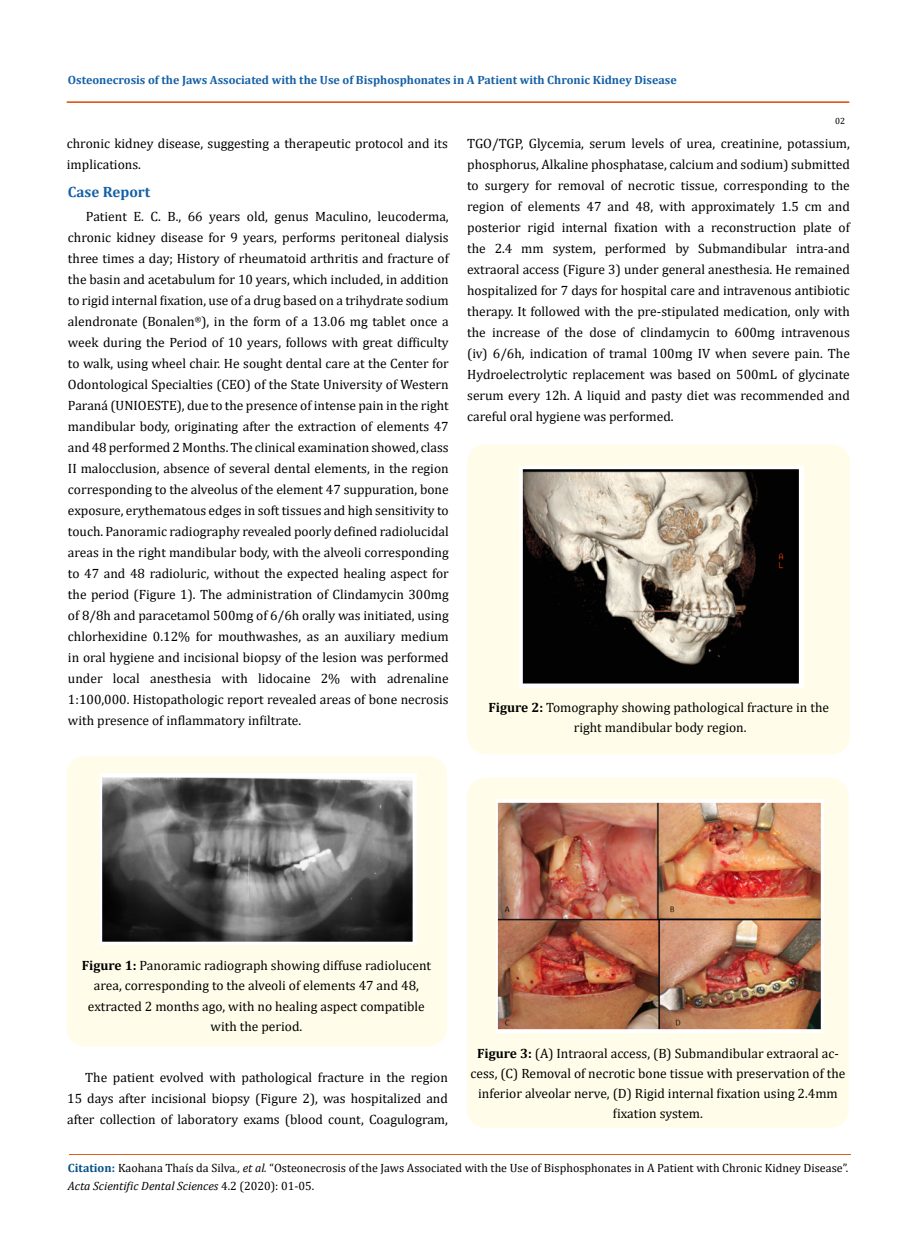
<style>
.page{position:relative;width:917px;height:1260px;background:#fff}
.page>*{position:absolute;margin:0;border:0;box-sizing:border-box;transform-origin:0 0}
.t1{font:700 15px "Cambria";color:#1560a6}
.t2{font:13.5px/21px "Cambria";color:#000;text-align:justify}
.t3{font:12px/18px "Cambria";color:#000}
.t4{font:700 12px "Cambria";color:#1560a6}
.t5{font:9px "Cambria";color:#000}
.s1{font-weight:700}
.s2{font-weight:700;color:#035089}
.s3{font-style:italic}
</style>
<div class="page">
<div style="left:66px;top:756px;width:381px;height:290px;background:#fffde9;border-radius:18px"></div>
<img style="left:100px;top:773px;width:316px;height:171px">
<div style="left:467px;top:444px;width:382px;height:310px;background:#fffde9;border-radius:18px"></div>
<img style="left:519px;top:466px;width:284px;height:222px">
<div style="left:467px;top:778px;width:381px;height:350px;background:#fffde9;border-radius:18px"></div>
<img style="left:496px;top:799px;width:327px;height:234px">
<div style="left:67px;top:102px;width:782px;height:1px;border:1px solid #e05d1a"></div>
<hr style="left:69px;top:1154px;width:781px;height:1px;background:#e05d1a">
<p class="t4" style="left:68px;top:71px;width:610px">Osteonecrosis of the Jaws Associated with the Use of Bisphosphonates in A Patient with Chronic Kidney Disease</p>
<p class="t5" style="left:835px;top:115px;width:11px">02</p>
<p class="t2" style="left:67px;top:133px;width:382px">chronic kidney disease, suggesting a therapeutic protocol and its implications.</p>
<p class="t1" style="left:68px;top:182px;width:84px">Case Report</p>
<p class="t2" style="left:68px;top:206px;width:382px;text-indent:18px">Patient E. C. B., 66 years old, genus Maculino, leucoderma, chronic kidney disease for 9 years, performs peritoneal dialysis three times a day; History of rheumatoid arthritis and fracture of the basin and acetabulum for 10 years, which included, in addition to rigid internal fixation, use of a drug based on a trihydrate sodium alendronate (Bonalen<sup>®</sup>), in the form of a 13.06 mg tablet once a week during the Period of 10 years, follows with great difficulty to walk, using wheel chair. He sought dental care at the Center for Odontological Specialties (CEO) of the State University of Western Paraná (UNIOESTE), due to the presence of intense pain in the right mandibular body, originating after the extraction of elements 47 and 48 performed 2 Months. The clinical examination showed, class II malocclusion, absence of several dental elements, in the region corresponding to the alveolus of the element 47 suppuration, bone exposure, erythematous edges in soft tissues and high sensitivity to touch. Panoramic radiography revealed poorly defined radiolucidal areas in the right mandibular body, with the alveoli corresponding to 47 and 48 radioluric, without the expected healing aspect for the period (Figure 1). The administration of Clindamycin 300mg of 8/8h and paracetamol 500mg of 6/6h orally was initiated, using chlorhexidine 0.12% for mouthwashes, as an auxiliary medium in oral hygiene and incisional biopsy of the lesion was performed under local anesthesia with lidocaine 2% with adrenaline 1:100,000. Histopathologic report revealed areas of bone necrosis with presence of inflammatory infiltrate.</p>
<p class="t2" style="left:467px;top:133px;width:384px">TGO/TGP, Glycemia, serum levels of urea, creatinine, potassium, phosphorus, Alkaline phosphatase, calcium and sodium) submitted to surgery for removal of necrotic tissue, corresponding to the region of elements 47 and 48, with approximately 1.5 cm and posterior rigid internal fixation with a reconstruction plate of the 2.4 mm system, performed by Submandibular intra-and extraoral access (Figure 3) under general anesthesia. He remained hospitalized for 7 days for hospital care and intravenous antibiotic therapy. It followed with the pre-stipulated medication, only with the increase of the dose of clindamycin to 600mg intravenous (iv) 6/6h, indication of tramal 100mg IV when severe pain. The Hydroelectrolytic replacement was based on 500mL of glycinate serum every 12h. A liquid and pasty diet was recommended and careful oral hygiene was performed.</p>
<p class="t2" style="left:488px;top:697px;width:342px;line-height:20.2px;text-align:center"><span class="s1">Figure 2:</span> Tomography showing pathological fracture in the right mandibular body region.</p>
<p class="t2" style="left:82px;top:955px;width:351px;line-height:20.2px;text-align:center"><span class="s1">Figure 1:</span> Panoramic radiograph showing diffuse radiolucent area, corresponding to the alveoli of elements 47 and 48, extracted 2 months ago, with no healing aspect compatible with the period.</p>
<p class="t2" style="left:67px;top:1066px;width:382px;text-indent:18px">The patient evolved with pathological fracture in the region 15 days after incisional biopsy (Figure 2), was hospitalized and after collection of laboratory exams (blood count, Coagulogram,</p>
<p class="t2" style="left:470px;top:1043px;width:376px;line-height:20.2px;text-align:center"><span class="s1">Figure 3:</span> (A) Intraoral access, (B) Submandibular extraoral ac&shy;cess, (C) Removal of necrotic bone tissue with preservation of the inferior alveolar nerve, (D) Rigid internal fixation using 2.4mm fixation system.</p>
<p class="t3" style="left:68px;top:1159px;width:781px"><span class="s2">Citation:</span> Kaohana Thaís da Silva<span class="s3">., et al.</span> “Osteonecrosis of the Jaws Associated with the Use of Bisphosphonates in A Patient with Chronic Kidney Disease”.<br><span class="s3">Acta Scientific Dental Sciences</span> 4.2 (2020): 01-05.</p>
</div>
